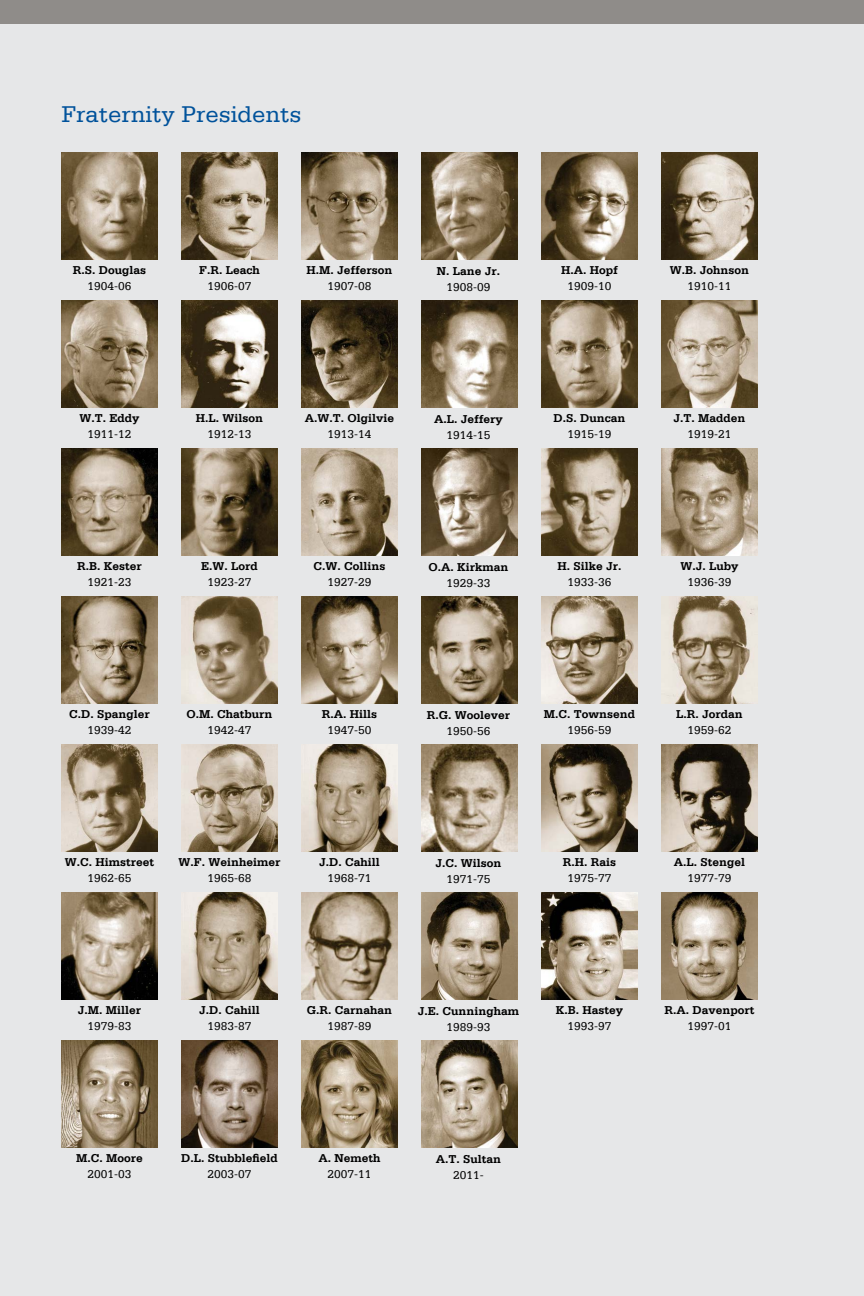
<style>
.page{position:relative;width:864px;height:1296px;background:#e6e7e8}
.page>*{position:absolute;margin:0;border:0;box-sizing:border-box;transform-origin:0 0}
.t1{font:24px "Serifa";color:#00529b}
.t2{font:700 12px "Serifa";color:#000}
.t3{font:12px "Serifa";color:#000}
</style>
<div class="page">
<img style="left:422px;top:744px;width:96px;height:108px">
<img style="left:302px;top:892px;width:96px;height:108px">
<img style="left:662px;top:892px;width:96px;height:108px">
<img style="left:62px;top:892px;width:96px;height:108px">
<img style="left:182px;top:892px;width:96px;height:108px">
<img style="left:422px;top:892px;width:96px;height:108px">
<img style="left:542px;top:892px;width:96px;height:108px">
<img style="left:62px;top:744px;width:96px;height:108px">
<img style="left:182px;top:744px;width:96px;height:108px">
<img style="left:542px;top:744px;width:96px;height:108px">
<img style="left:662px;top:744px;width:96px;height:108px">
<img style="left:302px;top:744px;width:96px;height:108px">
<img style="left:62px;top:596px;width:96px;height:108px">
<img style="left:182px;top:596px;width:96px;height:108px">
<img style="left:302px;top:596px;width:96px;height:108px">
<img style="left:422px;top:596px;width:96px;height:108px">
<img style="left:542px;top:596px;width:96px;height:108px">
<img style="left:662px;top:596px;width:96px;height:108px">
<img style="left:662px;top:152px;width:96px;height:108px">
<img style="left:422px;top:300px;width:96px;height:108px">
<img style="left:62px;top:448px;width:96px;height:108px">
<img style="left:182px;top:448px;width:96px;height:108px">
<img style="left:302px;top:448px;width:96px;height:108px">
<img style="left:422px;top:448px;width:96px;height:108px">
<img style="left:542px;top:448px;width:96px;height:108px">
<img style="left:662px;top:448px;width:96px;height:108px">
<img style="left:62px;top:300px;width:96px;height:108px">
<img style="left:182px;top:300px;width:96px;height:108px">
<img style="left:302px;top:300px;width:96px;height:108px">
<img style="left:542px;top:300px;width:96px;height:108px">
<img style="left:662px;top:300px;width:96px;height:108px">
<img style="left:182px;top:152px;width:96px;height:108px">
<img style="left:62px;top:152px;width:96px;height:108px">
<img style="left:302px;top:152px;width:96px;height:108px">
<img style="left:422px;top:152px;width:96px;height:108px">
<img style="left:542px;top:152px;width:96px;height:108px">
<img style="left:302px;top:1040px;width:96px;height:108px">
<img style="left:62px;top:1040px;width:96px;height:108px">
<img style="left:182px;top:1040px;width:96px;height:108px">
<img style="left:422px;top:1040px;width:96px;height:108px">
<div style="left:0;top:0;width:864px;height:23px;background:#8f8c89"></div>
<h1 class="t1" style="left:62px;top:101px;width:242px">Fraternity Presidents</h1>
<p class="t2" style="left:73px;top:263px;width:75px">R.S. Douglas</p>
<p class="t3" style="left:87px;top:279px;width:46px">1904-06</p>
<p class="t2" style="left:199px;top:263px;width:62px">F.R. Leach</p>
<p class="t3" style="left:207px;top:279px;width:46px">1906-07</p>
<p class="t2" style="left:306px;top:263px;width:88px">H.M. Jefferson</p>
<p class="t3" style="left:327px;top:279px;width:46px">1907-08</p>
<p class="t2" style="left:437px;top:264px;width:65px">N. Lane Jr.</p>
<p class="t3" style="left:446px;top:280px;width:46px">1908-09</p>
<p class="t2" style="left:561px;top:263px;width:58px">H.A. Hopf</p>
<p class="t3" style="left:567px;top:279px;width:46px">1909-10</p>
<p class="t2" style="left:670px;top:263px;width:81px">W.B. Johnson</p>
<p class="t3" style="left:687px;top:279px;width:46px">1910-11</p>
<p class="t2" style="left:79px;top:411px;width:61px">W.T. Eddy</p>
<p class="t3" style="left:87px;top:427px;width:46px">1911-12</p>
<p class="t2" style="left:196px;top:411px;width:69px">H.L. Wilson</p>
<p class="t3" style="left:207px;top:427px;width:46px">1912-13</p>
<p class="t2" style="left:305px;top:411px;width:91px">A.W.T. Olgilvie</p>
<p class="t3" style="left:327px;top:427px;width:46px">1913-14</p>
<p class="t2" style="left:434px;top:412px;width:70px">A.L. Jeffery</p>
<p class="t3" style="left:446px;top:428px;width:46px">1914-15</p>
<p class="t2" style="left:553px;top:411px;width:74px">D.S. Duncan</p>
<p class="t3" style="left:567px;top:427px;width:46px">1915-19</p>
<p class="t2" style="left:673px;top:411px;width:74px">J.T. Madden</p>
<p class="t3" style="left:687px;top:427px;width:46px">1919-21</p>
<p class="t2" style="left:77px;top:559px;width:66px">R.B. Kester</p>
<p class="t3" style="left:87px;top:575px;width:46px">1921-23</p>
<p class="t2" style="left:201px;top:559px;width:58px">E.W. Lord</p>
<p class="t3" style="left:207px;top:575px;width:46px">1923-27</p>
<p class="t2" style="left:313px;top:559px;width:73px">C.W. Collins</p>
<p class="t3" style="left:327px;top:575px;width:46px">1927-29</p>
<p class="t2" style="left:428px;top:560px;width:82px">O.A. Kirkman</p>
<p class="t3" style="left:446px;top:576px;width:46px">1929-33</p>
<p class="t2" style="left:557px;top:559px;width:66px">H. Silke Jr.</p>
<p class="t3" style="left:567px;top:575px;width:46px">1933-36</p>
<p class="t2" style="left:680px;top:559px;width:59px">W.J. Luby</p>
<p class="t3" style="left:687px;top:575px;width:46px">1936-39</p>
<p class="t2" style="left:69px;top:707px;width:82px">C.D. Spangler</p>
<p class="t3" style="left:87px;top:723px;width:46px">1939-42</p>
<p class="t2" style="left:186px;top:707px;width:88px">O.M. Chatburn</p>
<p class="t3" style="left:207px;top:723px;width:46px">1942-47</p>
<p class="t2" style="left:322px;top:707px;width:57px">R.A. Hills</p>
<p class="t3" style="left:327px;top:723px;width:46px">1947-50</p>
<p class="t2" style="left:427px;top:708px;width:85px">R.G. Woolever</p>
<p class="t3" style="left:446px;top:724px;width:46px">1950-56</p>
<p class="t2" style="left:544px;top:707px;width:93px">M.C. Townsend</p>
<p class="t3" style="left:567px;top:723px;width:46px">1956-59</p>
<p class="t2" style="left:676px;top:707px;width:68px">L.R. Jordan</p>
<p class="t3" style="left:687px;top:723px;width:46px">1959-62</p>
<p class="t2" style="left:65px;top:855px;width:91px">W.C. Himstreet</p>
<p class="t3" style="left:87px;top:871px;width:46px">1962-65</p>
<p class="t2" style="left:178px;top:855px;width:104px">W.F. Weinheimer</p>
<p class="t3" style="left:207px;top:871px;width:46px">1965-68</p>
<p class="t2" style="left:319px;top:855px;width:62px">J.D. Cahill</p>
<p class="t3" style="left:327px;top:871px;width:46px">1968-71</p>
<p class="t2" style="left:435px;top:856px;width:68px">J.C. Wilson</p>
<p class="t3" style="left:446px;top:872px;width:46px">1971-75</p>
<p class="t2" style="left:563px;top:855px;width:55px">R.H. Rais</p>
<p class="t3" style="left:567px;top:871px;width:46px">1975-77</p>
<p class="t2" style="left:674px;top:855px;width:73px">A.L. Stengel</p>
<p class="t3" style="left:687px;top:871px;width:46px">1977-79</p>
<p class="t2" style="left:78px;top:1003px;width:65px">J.M. Miller</p>
<p class="t3" style="left:87px;top:1019px;width:46px">1979-83</p>
<p class="t2" style="left:199px;top:1003px;width:62px">J.D. Cahill</p>
<p class="t3" style="left:207px;top:1019px;width:46px">1983-87</p>
<p class="t2" style="left:307px;top:1003px;width:87px">G.R. Carnahan</p>
<p class="t3" style="left:327px;top:1019px;width:46px">1987-89</p>
<p class="t2" style="left:418px;top:1004px;width:103px">J.E. Cunningham</p>
<p class="t3" style="left:446px;top:1020px;width:46px">1989-93</p>
<p class="t2" style="left:556px;top:1003px;width:69px">K.B. Hastey</p>
<p class="t3" style="left:567px;top:1019px;width:46px">1993-97</p>
<p class="t2" style="left:664px;top:1003px;width:92px">R.A. Davenport</p>
<p class="t3" style="left:687px;top:1019px;width:46px">1997-01</p>
<p class="t2" style="left:76px;top:1151px;width:68px">M.C. Moore</p>
<p class="t3" style="left:87px;top:1167px;width:46px">2001-03</p>
<p class="t2" style="left:181px;top:1151px;width:98px">D.L. Stubblefield</p>
<p class="t3" style="left:207px;top:1167px;width:46px">2003-07</p>
<p class="t2" style="left:318px;top:1151px;width:64px">A. Nemeth</p>
<p class="t3" style="left:327px;top:1167px;width:46px">2007-11</p>
<p class="t2" style="left:436px;top:1152px;width:67px">A.T. Sultan</p>
<p class="t3" style="left:453px;top:1168px;width:32px">2011-</p>
</div>
